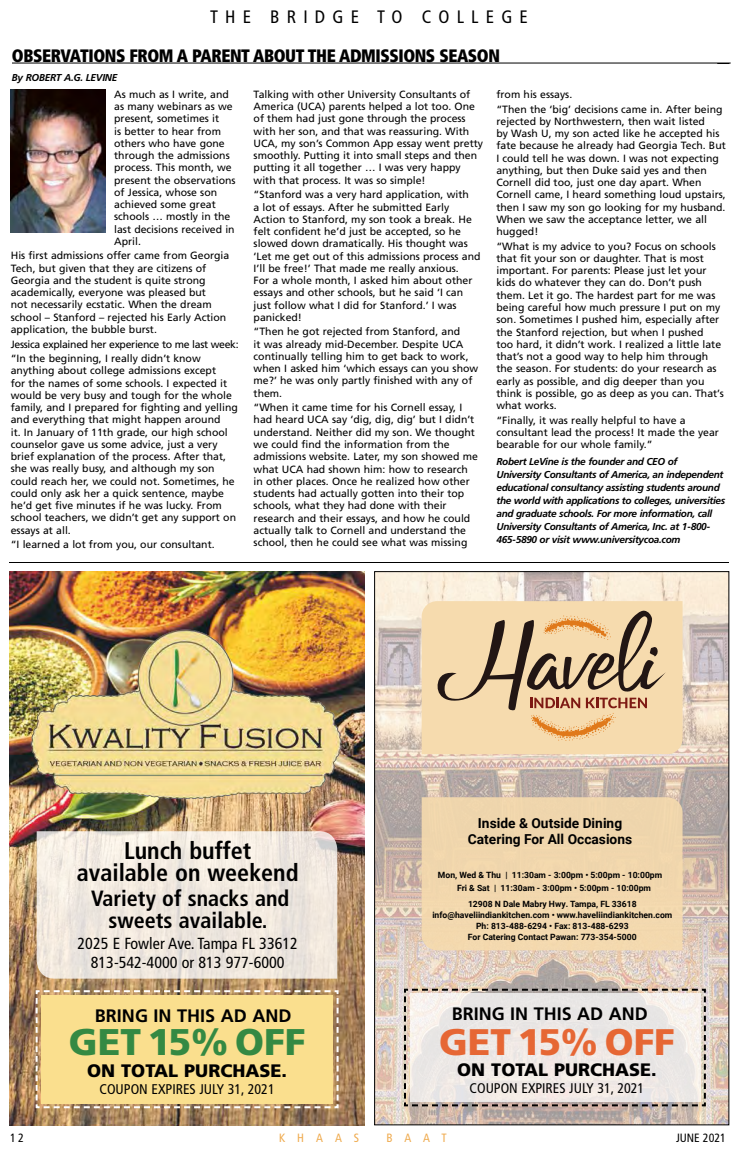
<style>
.page{position:relative;width:738px;height:1152px;background:#fff}
.page>*{position:absolute;margin:0;border:0;box-sizing:border-box;transform-origin:0 0}
.t1{font:900 37.1px "Frutiger";color:#348943}
.t2{font:900 37px "Frutiger";color:#e66734}
.t3{font:700 condensed 24.1px/22.1px "Frutiger";color:#000;text-align:center}
.t4{font:700 condensed 22.1px/21.1px "Frutiger";color:#000;text-align:center}
.t5{font:900 18.1px "Frutiger";color:#000}
.t6{font:700 18.1px "Frutiger";color:#000}
.t7{font:900 condensed 18px "Frutiger";letter-spacing:-.025em;color:#000;scale:.94 1}
.t8{font:condensed 18px "Frutiger";letter-spacing:.4em;color:#000}
.t9{font:900 18px "Frutiger";color:#000}
.t10{font:700 18px "Frutiger";color:#000}
.t11{font:condensed 16.1px/19.3px "Frutiger";color:#000;text-align:center}
.t12{font:condensed 14px "Frutiger";color:#000}
.t13{font:700 13.8px/16.5px "Roboto";color:#000;text-align:center}
.t14{font:condensed 12px "Frutiger";color:#000}
.t15{font:condensed 12px "Frutiger";letter-spacing:1em;color:#efaa4e}
.t16{font:10.5px/12.3px "Frutiger";color:#000}
.t17{font:10.5px/14.6px "Frutiger";letter-spacing:-.03em;color:#000}
.t18{font:italic 700 10px/13px "Frutiger";letter-spacing:-.03em;color:#000}
.t19{font:700 8.6px/11.2px "Roboto";color:#000}
</style>
<div class="page">
<img style="left:9px;top:572px;width:355px;height:554px">
<img style="left:25px;top:623px;width:324px;height:185px">
<svg style="left:35px;top:989px;width:305px;height:120px;background:#bca07f"></svg>
<div style="left:41px;top:995px;width:292px;height:109px;background:#fadf8e"></div>
<svg style="left:37px;top:831px;width:300px;height:148px;background:#efe7de"></svg>
<img style="left:11px;top:90px;width:94px;height:142px">
<hr style="left:12px;top:63px;width:719px;height:1px;background:#000">
<hr style="left:9px;top:562px;width:720px;height:1px;background:#000">
<img style="left:376px;top:573px;width:351px;height:550px">
<div style="left:422px;top:601px;width:261px;height:153px;background:#f6dbae"></div>
<svg style="left:436px;top:610px;width:230px;height:131px;background:#d5b991"></svg>
<div style="left:422px;top:797px;width:261px;height:153px;background:#f1d7ad"></div>
<svg style="left:403px;top:988px;width:304px;height:119px;background:#a1948b"></svg>
<div style="left:410px;top:993px;width:291px;height:109px;background:linear-gradient(to right,#eee9e6,#eee9e6)"></div>
<h3 class="t8" style="left:210px;top:7px;width:319px">THE BRIDGE TO COLLEGE</h3>
<h3 class="t7" style="left:12px;top:45px;width:521px">OBSERVATIONS FROM A PARENT ABOUT THE ADMISSIONS SEASON</h3>
<p class="t18" style="left:12px;top:71px;width:107px">By ROBERT A.G. LEVINE</p>
<p class="t16" style="left:114px;top:88px;width:123px">As much as I write, and as many webinars as we present, sometimes it<br>is better to hear from others who have gone through the admissions process. This month, we present the observations of Jessica, whose son achieved some great schools … mostly in the last decisions received in<br>April.</p>
<p class="t16" style="left:11px;top:250px;width:220px">His first admissions offer came from Georgia Tech, but given that they are citizens of Georgia and the student is quite strong academically, everyone was pleased but<br>not necessarily ecstatic. When the dream school – Stanford – rejected his Early Action application, the bubble burst.</p>
<p class="t17" style="left:11px;top:337px;width:229px">Jessica explained her experience to me last week: “In the beginning, I really didn’t know</p>
<p class="t16" style="left:11px;top:365px;width:229px">anything about college admissions except<br>for the names of some schools. I expected it would be very busy and tough for the whole family, and I prepared for fighting and yelling and everything that might happen around<br>it. In January of 11th grade, our high school counselor gave us some advice, just a very brief explanation of the process. After that, she was really busy, and although my son could reach her, we could not. Sometimes, he could only ask her a quick sentence, maybe he’d get five minutes if he was lucky. From school teachers, we didn’t get any support on essays at all.</p>
<p class="t16" style="left:11px;top:538px;width:205px">“I learned a lot from you, our consultant.</p>
<p class="t16" style="left:254px;top:88px;width:231px">Talking with other University Consultants of America (UCA) parents helped a lot too. One of them had just gone through the process with her son, and that was reassuring. With UCA, my son’s Common App essay went pretty smoothly. Putting it into small steps and then putting it all together … I was very happy with that process. It was so simple!</p>
<p class="t16" style="left:254px;top:189px;width:228px">“Stanford was a very hard application, with<br>a lot of essays. After he submitted Early Action to Stanford, my son took a break. He felt confident he’d just be accepted, so he slowed down dramatically. His thought was ‘Let me get out of this admissions process and I’ll be free!’ That made me really anxious.<br>For a whole month, I asked him about other essays and other schools, but he said ‘I can just follow what I did for Stanford.’ I was panicked!</p>
<p class="t16" style="left:254px;top:326px;width:226px">“Then he got rejected from Stanford, and<br>it was already mid-December. Despite UCA continually telling him to get back to work, when I asked him ‘which essays can you show me?’ he was only partly finished with any of them.</p>
<p class="t16" style="left:254px;top:401px;width:226px">“When it came time for his Cornell essay, I had heard UCA say ‘dig, dig, dig’ but I didn’t understand. Neither did my son. We thought we could find the information from the admissions website. Later, my son showed me what UCA had shown him: how to research in other places. Once he realized how other students had actually gotten into their top schools, what they had done with their research and their essays, and how he could actually talk to Cornell and understand the school, then he could see what was missing</p>
<p class="t16" style="left:496px;top:87px;width:228px;line-height:14.6px">from his essays.<br>“Then the ‘big’ decisions came in. After being</p>
<p class="t16" style="left:496px;top:115px;width:231px">rejected by Northwestern, then wait listed<br>by Wash U, my son acted like he accepted his fate because he already had Georgia Tech. But I could tell he was down. I was not expecting anything, but then Duke said yes and then Cornell did too, just one day apart. When Cornell came, I heard something loud upstairs, then I saw my son go looking for my husband.<br>When we saw the acceptance letter, we all hugged!</p>
<p class="t16" style="left:496px;top:240px;width:229px">“What is my advice to you? Focus on schools that fit your son or daughter. That is most important. For parents: Please just let your kids do whatever they can do. Don’t push them. Let it go. The hardest part for me was being careful how much pressure I put on my son. Sometimes I pushed him, especially after the Stanford rejection, but when I pushed<br>too hard, it didn’t work. I realized a little late that’s not a good way to help him through the season. For students: do your research as early as possible, and dig deeper than you think is possible, go as deep as you can. That’s what works.</p>
<p class="t16" style="left:496px;top:414px;width:224px">“Finally, it was really helpful to have a consultant lead the process! It made the year bearable for our whole family.”</p>
<p class="t18" style="left:496px;top:455px;width:230px">Robert LeVine is the founder and CEO of<br>University Consultants of America, an independent educational consultancy assisting students around the world with applications to colleges, universities and graduate schools. For more information, call University Consultants of America, Inc. at 1-800- 465-5890 or visit www.universitycoa.com</p>
<h3 class="t3" style="left:77px;top:839px;width:223px">Lunch buffet available on weekend</h3>
<h3 class="t4" style="left:91px;top:888px;width:200px">Variety of snacks and sweets available.</h3>
<h3 class="t11" style="left:78px;top:934px;width:222px">2025 E Fowler Ave. Tampa FL 33612<br>813-542-4000 or 813 977-6000</h3>
<h3 class="t6" style="left:95px;top:1005px;width:198px">BRING IN THIS AD AND</h3>
<h1 class="t1" style="left:69px;top:1020px;width:238px">GET 15% OFF</h1>
<h3 class="t5" style="left:87px;top:1060px;width:202px">ON TOTAL PURCHASE.</h3>
<h3 class="t12" style="left:99px;top:1081px;width:177px">COUPON EXPIRES JULY 31, 2021</h3>
<h3 class="t13" style="left:468px;top:814px;width:166px">Inside &amp; Outside Dining<br>Catering For All Occasions</h3>
<p class="t19" style="left:457px;top:869px;width:207px;line-height:12px;text-indent:-19px">Mon, Wed &amp; Thu | 11:30am - 3:00pm • 5:00pm - 10:00pm<br>Fri &amp; Sat | 11:30am - 3:00pm • 5:00pm - 10:00pm</p>
<p class="t19" style="left:432px;top:898px;width:241px;text-align:center">12908 N Dale Mabry Hwy. Tampa, FL 33618 info@haveliindiankitchen.com • www.haveliindiankitchen.com Ph: 813-488-6294 • Fax: 813-488-6293<br>For Catering Contact Pawan: 773-354-5000</p>
<h3 class="t10" style="left:452px;top:1003px;width:198px">BRING IN THIS AD AND</h3>
<h2 class="t2" style="left:439px;top:1019px;width:237px">GET 15% OFF</h2>
<h3 class="t9" style="left:457px;top:1059px;width:201px">ON TOTAL PURCHASE.</h3>
<h3 class="t12" style="left:470px;top:1080px;width:176px">COUPON EXPIRES JULY 31, 2021</h3>
<p class="t14" style="left:10px;top:1131px;width:15px">12</p>
<p class="t15" style="left:279px;top:1131px;width:82px">KHAAS</p>
<p class="t15" style="left:386px;top:1131px;width:62px">BAAT</p>
<p class="t14" style="left:676px;top:1131px;width:51px">JUNE 2021</p>
</div>
